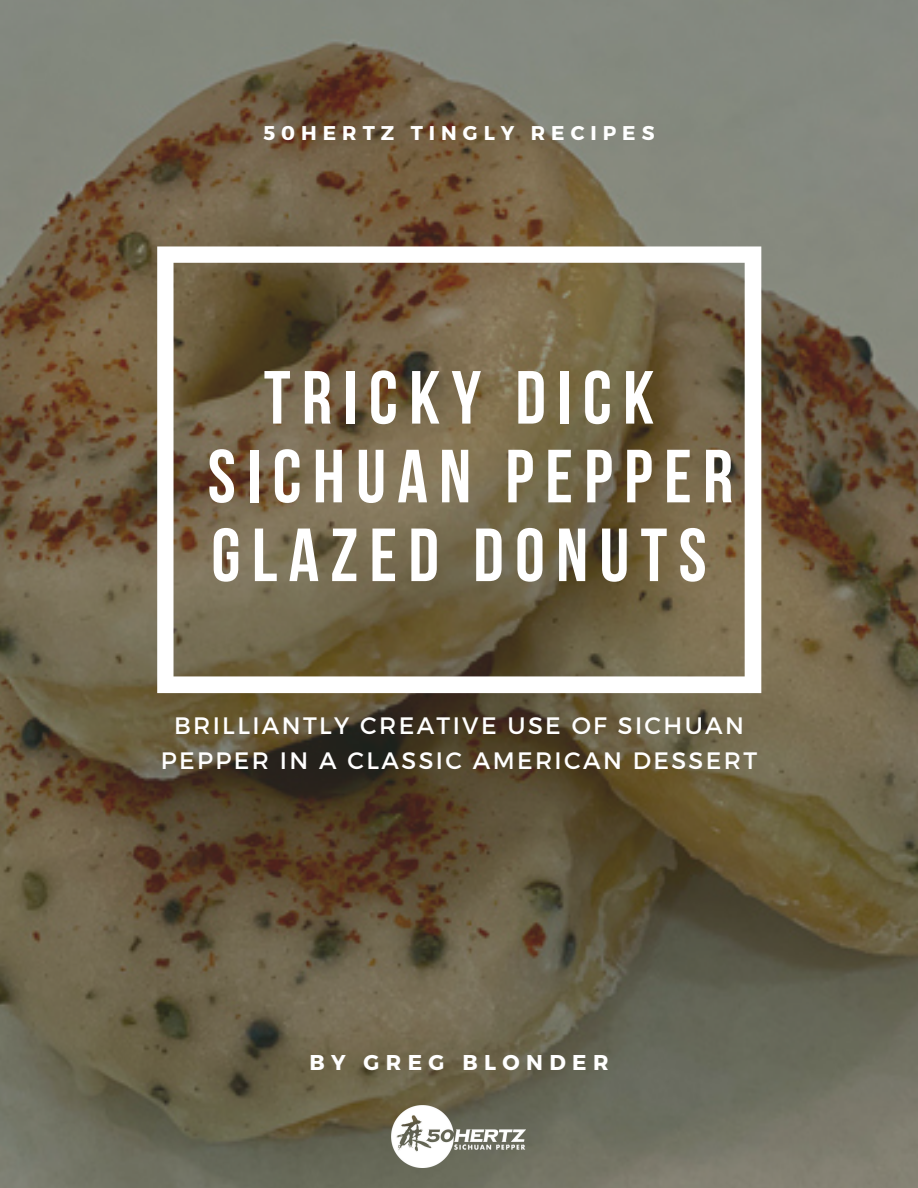
<style>
.page{position:relative;width:918px;height:1188px;background:#fff}
.page>*{position:absolute;margin:0;border:0;box-sizing:border-box;transform-origin:0 0}
.t1{font:700 75.15px/78.8px "Bebas Neue";letter-spacing:.15em;color:#fff}
.t2{font:23.7px/34.2px "Montserrat";letter-spacing:.1em;color:#fff;text-align:center}
.t3{font:700 21.45px "Montserrat";letter-spacing:.3em;color:#fff}
.t4{font:700 19.95px "Montserrat";letter-spacing:.3em;color:#fff}
</style>
<div class="page">
<img style="left:0;top:0;width:918px;height:1188px">
<svg style="left:157px;top:246px;width:604px;height:447px;background:#82755c"></svg>
<img style="left:392px;top:1105px;width:134px;height:62px">
<p class="t4" style="left:263px;top:120px;width:393px">50HERTZ TINGLY RECIPES</p>
<p class="t1" style="left:264px;top:365px;width:392px">TRICKY DICK</p>
<p class="t1" style="left:208px;top:444px;width:527px">SICHUAN PEPPER<br>GLAZED DONUTS</p>
<p class="t2" style="left:161px;top:708px;width:598px">BRILLIANTLY CREATIVE USE OF SICHUAN<br>PEPPER IN A CLASSIC AMERICAN DESSERT</p>
<p class="t3" style="left:309px;top:1048px;width:301px">BY GREG BLONDER</p>
</div>
